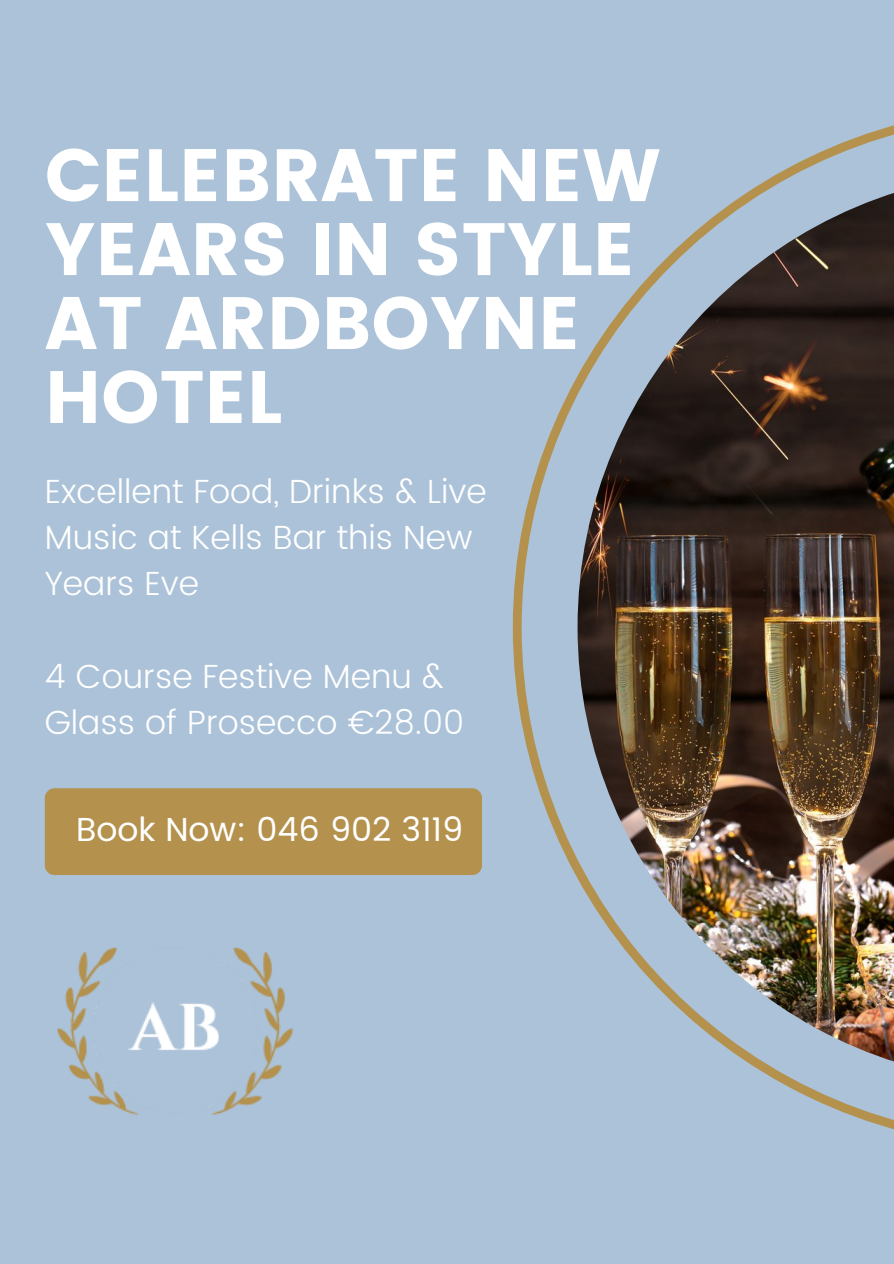
<style>
.page{position:relative;width:894px;height:1264px;background:#fff}
.page>*{position:absolute;margin:0;border:0;box-sizing:border-box;transform-origin:0 0}
.t1{font:73.95px/73.9px "Poppins";color:#fff}
.t2{font:300 33.45px/46.3px "Poppins";color:#fff}
.t3{font:33.15px "Poppins";color:#fff}
</style>
<div class="page">
<div style="left:0;top:0;width:893px;height:1263px;background:#abc2d8"></div>
<svg style="left:512px;top:125px;width:381px;height:1004px"></svg>
<img style="left:577px;top:171px;width:316px;height:912px">
<div style="left:45px;top:788px;width:437px;height:87px;background:#b4914c;border-radius:10px"></div>
<img style="left:57px;top:947px;width:237px;height:168px">
<p class="t1" style="left:45px;top:139px;width:616px">CELEBRATE NEW<br>YEARS IN STYLE<br>AT ARDBOYNE<br>HOTEL</p>
<p class="t2" style="left:45px;top:468px;width:443px">Excellent Food, Drinks &amp; Live</p>
<p class="t2" style="left:45px;top:514px;width:429px">Music at Kells Bar this New<br>Years Eve</p>
<p class="t2" style="left:45px;top:653px;width:421px">4 Course Festive Menu &amp;<br>Glass of Prosecco €28.00</p>
<p class="t3" style="left:76px;top:810px;width:389px">Book Now: 046 902 3119</p>
</div>
